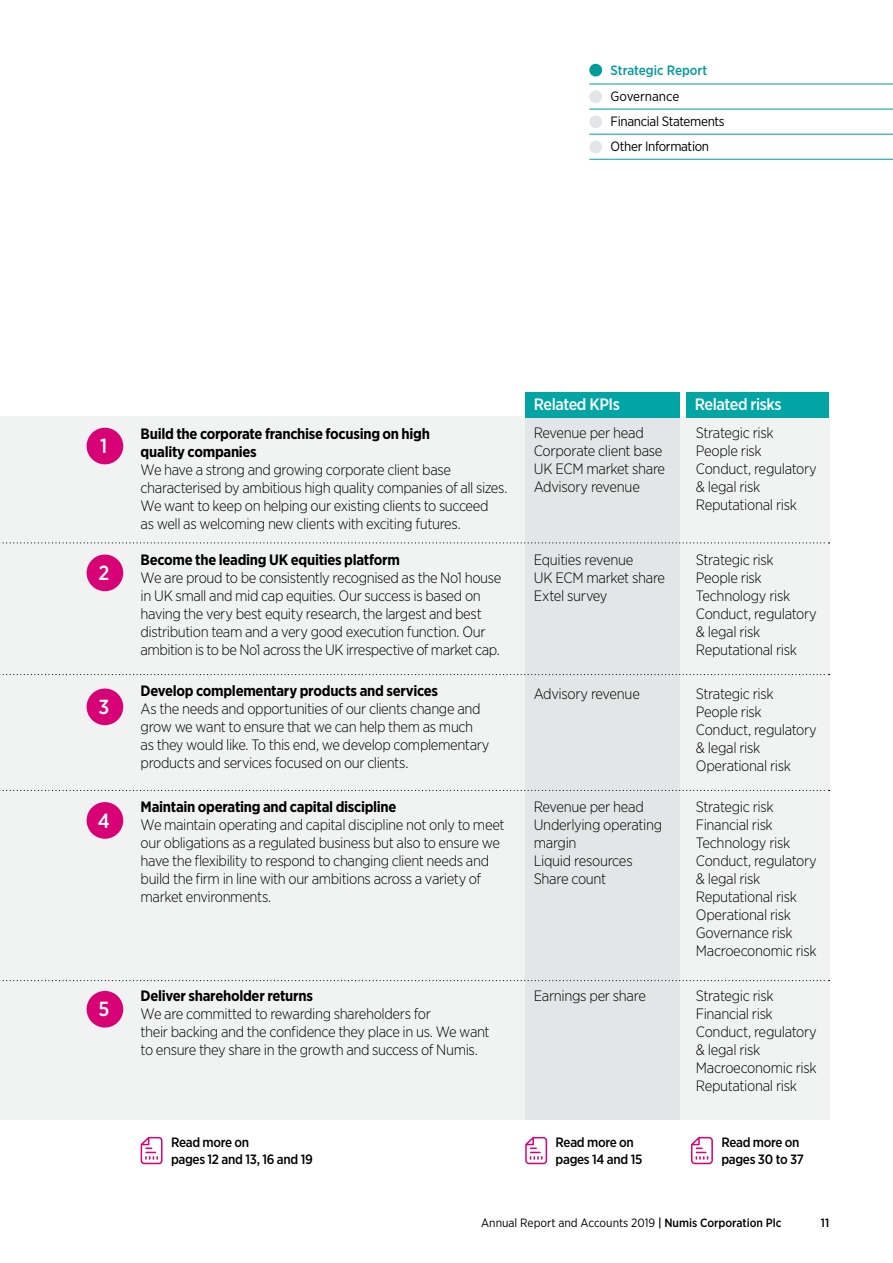
<style>
.page{position:relative;width:893px;height:1263px;background:#fff}
.page>*{position:absolute;margin:0;border:0;box-sizing:border-box;transform-origin:0 0}
.t1{font:500 20.4px "Gotham Narrow";color:#fff}
.t2{font:500 16.5px "Gotham Narrow";letter-spacing:-.025em;color:#fff}
.t3{font:300 15px/18px "Gotham Narrow";letter-spacing:-.025em;color:#000}
.t4{font:700 15px/18px "Gotham Narrow";letter-spacing:-.02em;color:#000}
.t5{font:500 13.5px/16.5px "Gotham Narrow";letter-spacing:-.025em;color:#000}
.t6{font:13.5px/25px "Gotham Narrow";letter-spacing:-.025em;color:#000}
.t7{font:500 13.5px "Gotham Narrow";color:#009c9b}
.t8{font:12px "Gotham Narrow";color:#000}
.t9{font:500 12px "Gotham Narrow";color:#000}
.s1{font-weight:500}
</style>
<div class="page">
<div style="left:0;top:417px;width:829px;height:703px;background:#f1f2f2"></div>
<div style="left:525px;top:417px;width:155px;height:703px;background:#e3e6e6"></div>
<svg style="left:0;top:980px;width:829px;height:1px"></svg>
<svg style="left:0;top:790px;width:829px;height:1px"></svg>
<svg style="left:0;top:674px;width:829px;height:1px"></svg>
<svg style="left:0;top:542px;width:829px;height:1px"></svg>
<div style="left:87px;top:428px;width:36px;height:36px;background:#d80075;border-radius:50%"></div>
<div style="left:87px;top:555px;width:36px;height:36px;background:#d80075;border-radius:50%"></div>
<div style="left:87px;top:688px;width:36px;height:37px;background:#d80075;border-radius:50%"></div>
<div style="left:87px;top:802px;width:36px;height:37px;background:#d80075;border-radius:50%"></div>
<div style="left:87px;top:991px;width:36px;height:36px;background:#d80075;border-radius:50%"></div>
<svg style="left:525px;top:1137px;width:22px;height:27px"></svg>
<svg style="left:141px;top:1137px;width:22px;height:27px"></svg>
<svg style="left:691px;top:1137px;width:22px;height:27px"></svg>
<div style="left:525px;top:392px;width:155px;height:25px;background:#00a5a4"></div>
<div style="left:686px;top:392px;width:143px;height:25px;background:#00a5a4"></div>
<svg style="left:589px;top:84px;width:22px;height:1px"></svg>
<hr style="left:611px;top:84px;width:282px;height:1px;background:#009c9b">
<svg style="left:589px;top:109px;width:22px;height:1px"></svg>
<hr style="left:611px;top:109px;width:282px;height:1px;background:#009c9b">
<svg style="left:589px;top:134px;width:22px;height:1px"></svg>
<hr style="left:611px;top:134px;width:282px;height:1px;background:#009c9b">
<svg style="left:589px;top:159px;width:22px;height:1px"></svg>
<hr style="left:611px;top:159px;width:282px;height:1px;background:#009c9b">
<div style="left:589px;top:64px;width:13px;height:13px;background:#009c9b;border-radius:50%"></div>
<div style="left:589px;top:90px;width:13px;height:13px;background:#e3e6e6;border-radius:50%"></div>
<div style="left:589px;top:115px;width:13px;height:13px;background:#e3e6e6;border-radius:50%"></div>
<div style="left:589px;top:141px;width:13px;height:12px;background:#e3e6e6;border-radius:50%"></div>
<p class="t7" style="left:611px;top:61px;width:98px">Strategic Report</p>
<p class="t6" style="left:611px;top:83px;width:116px">Governance<br>Financial Statements<br>Other Information</p>
<h1 class="t1" style="left:100px;top:433px;width:9px">1</h1>
<h1 class="t1" style="left:98px;top:560px;width:12px">2</h1>
<h1 class="t1" style="left:98px;top:694px;width:12px">3</h1>
<h1 class="t1" style="left:98px;top:807px;width:14px">4</h1>
<h1 class="t1" style="left:98px;top:996px;width:13px">5</h1>
<p class="t4" style="left:141px;top:424px;width:291px">Build the corporate franchise focusing on high quality companies</p>
<p class="t3" style="left:141px;top:460px;width:368px">We have a strong and growing corporate client base characterised by ambitious high quality companies of all sizes.<br>We want to keep on helping our existing clients to succeed<br>as well as welcoming new clients with exciting futures.</p>
<p class="t4" style="left:141px;top:550px;width:261px">Become the leading UK equities platform</p>
<p class="t3" style="left:141px;top:568px;width:362px">We are proud to be consistently recognised as the No1 house in UK small and mid cap equities. Our success is based on having the very best equity research, the largest and best distribution team and a very good execution function. Our ambition is to be No1 across the UK irrespective of market cap.</p>
<p class="t4" style="left:141px;top:681px;width:299px">Develop complementary products and services</p>
<p class="t3" style="left:141px;top:699px;width:350px">As the needs and opportunities of our clients change and grow we want to ensure that we can help them as much as they would like. To this end, we develop complementary products and services focused on our clients.</p>
<p class="t4" style="left:141px;top:798px;width:257px">Maintain operating and capital discipline</p>
<p class="t3" style="left:141px;top:816px;width:365px">We maintain operating and capital discipline not only to meet our obligations as a regulated business but also to ensure we have the flexibility to respond to changing client needs and build the firm in line with our ambitions across a variety of market environments.</p>
<p class="t4" style="left:141px;top:987px;width:174px">Deliver shareholder returns</p>
<p class="t3" style="left:141px;top:1004px;width:351px">We are committed to rewarding shareholders for<br>their backing and the confidence they place in us. We want to ensure they share in the growth and success of Numis.</p>
<p class="t2" style="left:534px;top:394px;width:88px">Related KPIs</p>
<p class="t2" style="left:695px;top:394px;width:88px">Related risks</p>
<p class="t3" style="left:534px;top:423px;width:133px">Revenue per head<br>Corporate client base<br>UK ECM market share<br>Advisory revenue</p>
<p class="t3" style="left:696px;top:423px;width:123px">Strategic risk<br>People risk<br>Conduct, regulatory &amp; legal risk<br>Reputational risk</p>
<p class="t3" style="left:534px;top:550px;width:133px">Equities revenue<br>UK ECM market share<br>Extel survey</p>
<p class="t3" style="left:696px;top:550px;width:123px">Strategic risk<br>People risk<br>Technology risk<br>Conduct, regulatory &amp; legal risk<br>Reputational risk</p>
<p class="t3" style="left:534px;top:684px;width:108px">Advisory revenue</p>
<p class="t3" style="left:696px;top:684px;width:123px">Strategic risk<br>People risk<br>Conduct, regulatory &amp; legal risk<br>Operational risk</p>
<p class="t3" style="left:534px;top:798px;width:130px">Revenue per head<br>Underlying operating margin<br>Liquid resources<br>Share count</p>
<p class="t3" style="left:696px;top:798px;width:123px">Strategic risk<br>Financial risk<br>Technology risk<br>Conduct, regulatory &amp; legal risk<br>Reputational risk<br>Operational risk<br>Governance risk<br>Macroeconomic risk</p>
<p class="t3" style="left:534px;top:986px;width:114px">Earnings per share</p>
<p class="t3" style="left:696px;top:986px;width:123px">Strategic risk<br>Financial risk<br>Conduct, regulatory &amp; legal risk<br>Macroeconomic risk<br>Reputational risk</p>
<p class="t5" style="left:171px;top:1134px;width:143px">Read more on<br>pages 12 and 13, 16 and 19</p>
<p class="t5" style="left:721px;top:1134px;width:84px">Read more on pages 30 to 37</p>
<p class="t5" style="left:556px;top:1134px;width:88px">Read more on pages 14 and 15</p>
<p class="t8" style="left:481px;top:1216px;width:302px">Annual Report and Accounts 2019 <span class="s1">| Numis Corporation Plc</span></p>
<p class="t9" style="left:821px;top:1215px;width:10px">11</p>
</div>
